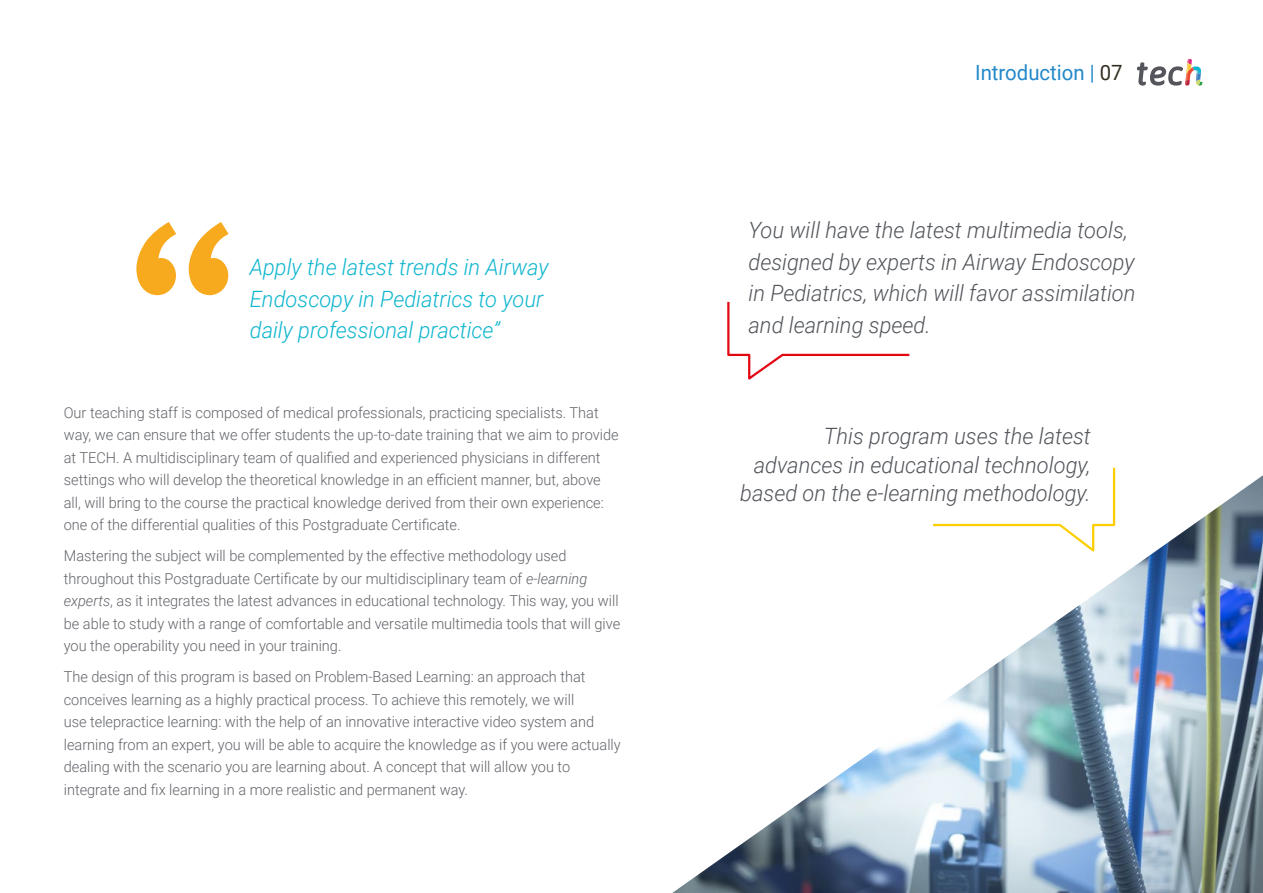
<style>
.page{position:relative;width:1263px;height:893px;background:#fff}
.page>*{position:absolute;margin:0;border:0;box-sizing:border-box;transform-origin:0 0}
.t1{font:italic 300 22.5px/31.5px "Roboto";color:#52555b;text-align:right}
.t2{font:italic 300 22.5px/31.5px "Roboto";color:#0fb6cf}
.t3{font:21px "Roboto";color:#2488c9}
.t4{font:300 15px/22.5px "Roboto";color:#61646a}
.s1{font-style:italic}
.s2{color:#312e20}
</style>
<div class="page">
<svg style="left:136px;top:222px;width:93px;height:73px"></svg>
<svg style="left:727px;top:301px;width:183px;height:79px"></svg>
<img style="left:672px;top:475px;width:591px;height:418px">
<svg style="left:1137px;top:59px;width:65px;height:27px"></svg>
<h1 class="t2" style="left:250px;top:251px;width:300px">Apply the latest trends in Airway<br>Endoscopy in Pediatrics to your daily professional practice”</h1>
<p class="t4" style="left:64px;top:400px;width:556px">Our teaching staff is composed of medical professionals, practicing specialists. That way, we can ensure that we offer students the up-to-date training that we aim to provide at TECH. A multidisciplinary team of qualified and experienced physicians in different settings who will develop the theoretical knowledge in an efficient manner, but, above all, will bring to the course the practical knowledge derived from their own experience: one of the differential qualities of this Postgraduate Certificate.</p>
<p class="t4" style="left:64px;top:544px;width:558px">Mastering the subject will be complemented by the effective methodology used throughout this Postgraduate Certificate by our multidisciplinary team of <span class="s1">e-learning experts</span>, as it integrates the latest advances in educational technology. This way, you will be able to study with a range of comfortable and versatile multimedia tools that will give you the operability you need in your training.</p>
<p class="t4" style="left:64px;top:665px;width:558px">The design of this program is based on Problem-Based Learning: an approach that conceives learning as a highly practical process. To achieve this remotely, we will<br>use telepractice learning: with the help of an innovative interactive video system and learning from an expert, you will be able to acquire the knowledge as if you were actually dealing with the scenario you are learning about. A concept that will allow you to integrate and fix learning in a more realistic and permanent way.</p>
<h2 class="t3" style="left:975px;top:57px;width:149px">Introduction | <span class="s2">07</span></h2>
<h1 class="t1" style="left:748px;top:214px;width:389px;text-align:left">You will have the latest multimedia tools, designed by experts in Airway Endoscopy in Pediatrics, which will favor assimilation and learning speed.</h1>
<h1 class="t1" style="left:740px;top:421px;width:352px;line-height:28.5px">This program uses the latest advances in educational technology, based on the e-learning methodology.</h1>
</div>
